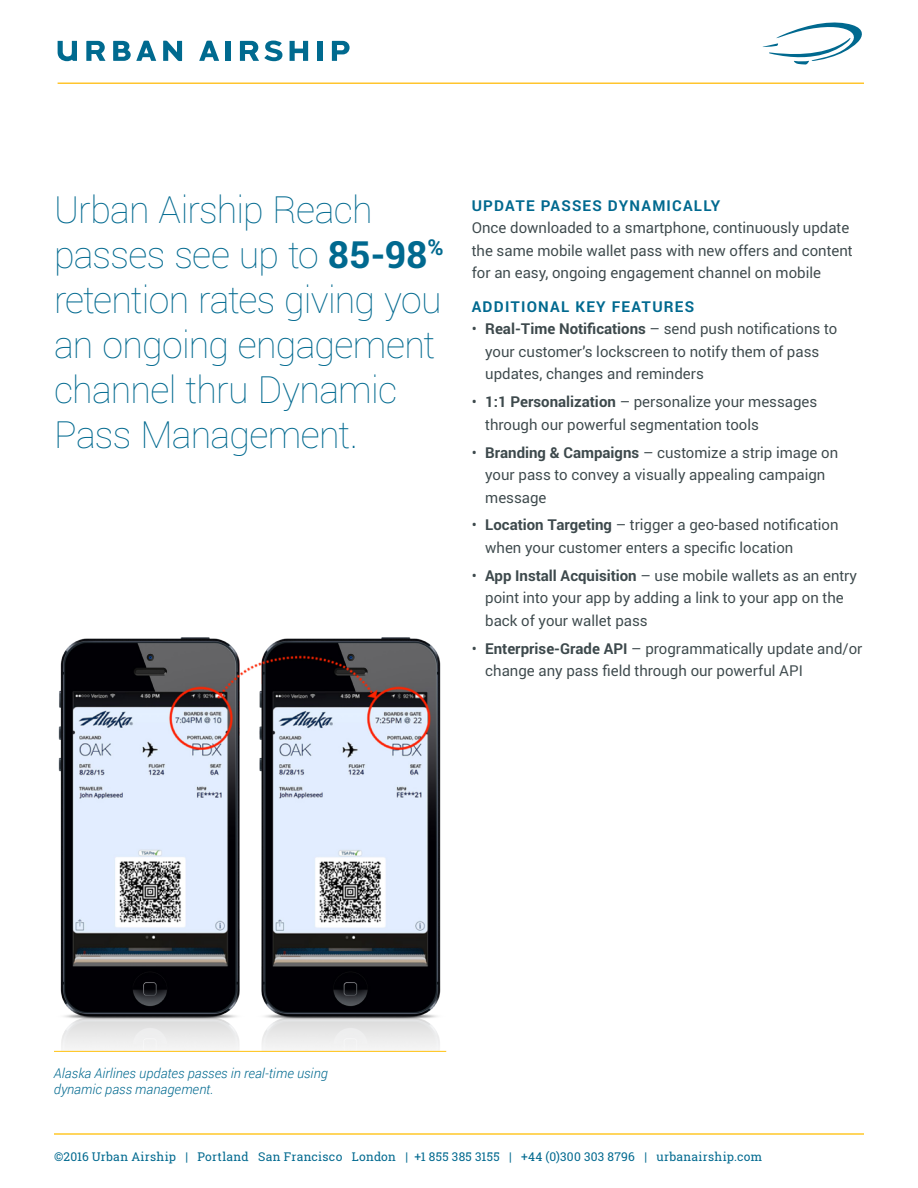
<style>
.page{position:relative;width:918px;height:1188px;background:#fff}
.page>*{position:absolute;margin:0;border:0;box-sizing:border-box;transform-origin:0 0}
.Head_Thin_Pacific_24{font:100 37.5px/45px "Roboto";letter-spacing:-.02em;color:#00698f}
.Body_Copy_Regular_Ch{font:15px/22.5px "Roboto";color:#3d494c}
.Body_Head_Bold_Pacif{font:700 15px "Roboto";letter-spacing:.08em;color:#00698f}
.Caption_Light_Ital_P{font:italic 300 13.5px/16.5px "Roboto";letter-spacing:.005em;color:#00698f}
.t1{font:12px "Roboto Slab";letter-spacing:.02em;color:#00698f}
.s1{font-weight:700}
</style>
<div class="page">
<svg style="left:86px;top:41px;width:20px;height:20px"></svg>
<svg style="left:199px;top:41px;width:20px;height:20px"></svg>
<div style="left:226px;top:41px;width:5px;height:20px;background:#006a8f"></div>
<svg style="left:290px;top:41px;width:18px;height:20px"></svg>
<div style="left:317px;top:41px;width:6px;height:20px;background:#006a8f"></div>
<svg style="left:332px;top:41px;width:18px;height:20px"></svg>
<svg style="left:163px;top:41px;width:19px;height:20px"></svg>
<svg style="left:113px;top:41px;width:43px;height:20px"></svg>
<svg style="left:240px;top:41px;width:42px;height:20px"></svg>
<svg style="left:58px;top:41px;width:19px;height:20px"></svg>
<hr style="left:58px;top:82px;width:806px;height:2px;background:#ffc52d">
<hr style="left:54px;top:1133px;width:810px;height:2px;background:#ffc828">
<svg style="left:762px;top:22px;width:100px;height:43px"></svg>
<img style="left:54px;top:637px;width:392px;height:414px">
<hr style="left:54px;top:1051px;width:392px;height:1px;background:#ffc828">
<p class="Head_Thin_Pacific_24" style="left:54px;top:186px;width:391px">Urban Airship Reach passes see up to <span class="s1">85-98</span><sup>% </sup>retention rates giving you an ongoing engagement channel thru Dynamic<br>Pass Management.</p>
<p class="Body_Head_Bold_Pacif" style="left:472px;top:195px;width:250px">UPDATE PASSES DYNAMICALLY</p>
<p class="Body_Copy_Regular_Ch" style="left:472px;top:216px;width:382px">Once downloaded to a smartphone, continuously update the same mobile wallet pass with new offers and content for an easy, ongoing engagement channel on mobile</p>
<p class="Body_Head_Bold_Pacif" style="left:472px;top:296px;width:224px">ADDITIONAL KEY FEATURES</p>
<p class="Body_Copy_Regular_Ch" style="left:485px;top:317px;width:353px;text-indent:-14px">• <span class="s1">Real-Time Notifications</span> – send push notifications to your customer’s lockscreen to notify them of pass updates, changes and reminders</p>
<p class="Body_Copy_Regular_Ch" style="left:485px;top:390px;width:334px;text-indent:-14px">• <span class="s1">1:1 Personalization</span> – personalize your messages through our powerful segmentation tools</p>
<p class="Body_Copy_Regular_Ch" style="left:485px;top:441px;width:354px;text-indent:-14px">• <span class="s1">Branding &amp; Campaigns</span> – customize a strip image on your pass to convey a visually appealing campaign message</p>
<p class="Body_Copy_Regular_Ch" style="left:485px;top:513px;width:355px;text-indent:-14px">• <span class="s1">Location Targeting</span> – trigger a geo-based notification when your customer enters a specific location</p>
<p class="Body_Copy_Regular_Ch" style="left:485px;top:564px;width:373px;text-indent:-14px">• <span class="s1">App Install Acquisition</span> – use mobile wallets as an entry point into your app by adding a link to your app on the back of your wallet pass</p>
<p class="Body_Copy_Regular_Ch" style="left:485px;top:637px;width:379px;text-indent:-14px">• <span class="s1">Enterprise-Grade API</span> – programmatically update and/or change any pass field through our powerful API</p>
<p class="Caption_Light_Ital_P" style="left:54px;top:1064px;width:275px">Alaska Airlines updates passes in real-time using dynamic pass management.</p>
<p class="t1" style="left:54px;top:1149px;width:710px">©2016 Urban Airship | Portland San Francisco London | +1 855 385 3155 | +44 (0)300 303 8796 | urbanairship.com</p>
</div>
